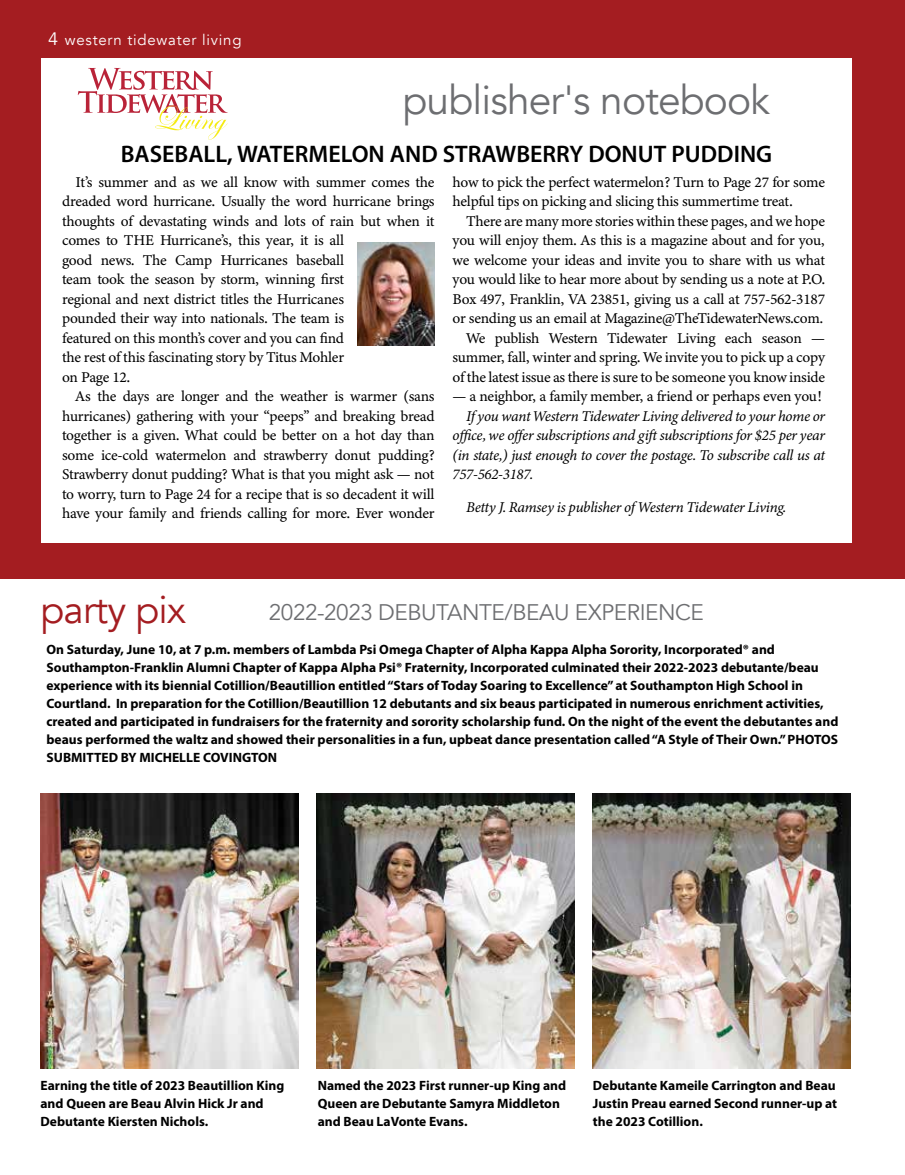
<style>
.page{position:relative;width:905px;height:1175px;background:#fff}
.page>*{position:absolute;margin:0;border:0;box-sizing:border-box;transform-origin:0 0}
.t1{font:40.65px "Avenir";letter-spacing:-.02em;color:#6d6e71}
.t2{font:39px "Avenir";letter-spacing:-.02em;color:#a41d21}
.t3{font:24px "Myriad Variable Concept";color:#000}
.t4{font:22.5px "Avenir";letter-spacing:-.02em;color:#6d6e71}
.t5{font:15px/19.5px "Minion Variable Concept";letter-spacing:-.02em;color:#000}
.t6{font:italic 15px/19.5px "Minion Variable Concept";letter-spacing:-.02em;color:#000;text-align:justify}
.t7{font:15px "Avenir";letter-spacing:.05em;color:#fff}
.t8{font:700 13.5px/18px "Myriad Pro";color:#000}
.s1{font-size:18px}
</style>
<div class="page">
<div style="left:0;top:0;width:904px;height:578px;background:#a41d21"></div>
<div style="left:41px;top:58px;width:810px;height:484px;background:#fff"></div>
<svg style="left:78px;top:68px;width:149px;height:72px"></svg>
<img style="left:357px;top:243px;width:77px;height:102px">
<img style="left:316px;top:794px;width:258px;height:274px">
<img style="left:592px;top:794px;width:258px;height:274px">
<img style="left:40px;top:794px;width:258px;height:274px">
<p class="t7" style="left:48px;top:31px;width:195px"><span class="s1">4</span> western tidewater living</p>
<h1 class="t1" style="left:402px;top:75px;width:369px">publisher's notebook</h1>
<h3 class="t3" style="left:121px;top:140px;width:653px">BASEBALL, WATERMELON AND STRAWBERRY DONUT PUDDING</h3>
<p class="t5" style="left:62px;top:172px;width:374px;text-indent:14px">It’s summer and as we all know with summer comes the dreaded word hurricane. Usually the word hurricane brings thoughts of devastating winds and lots of rain but when it comes to THE Hurricane’s, this year, it is all<br>good news. The Camp Hurricanes baseball<br>team took the season by storm, winning first<br>regional and next district titles the Hurricanes<br>pounded their way into nationals. The team is<br>featured on this month’s cover and you can find<br>the rest of this fascinating story by Titus Mohler<br>on Page 12.</p>
<p class="t5" style="left:62px;top:386px;width:374px;text-align:justify;text-indent:14px">As the days are longer and the weather is warmer (sans hurricanes) gathering with your “peeps” and breaking bread together is a given. What could be better on a hot day than some ice-cold watermelon and strawberry donut pudding?<br>Strawberry donut pudding? What is that you might ask — not to worry, turn to Page 24 for a recipe that is so decadent it will have your family and friends calling for more. Ever wonder</p>
<p class="t5" style="left:452px;top:172px;width:374px">how to pick the perfect watermelon? Turn to Page 27 for some helpful tips on picking and slicing this summertime treat.</p>
<p class="t5" style="left:452px;top:211px;width:374px;text-align:right">There are many more stories within these pages, and we hope you will enjoy them. As this is a magazine about and for you, we welcome your ideas and invite you to share with us what you would like to hear more about by sending us a note at P.O.<br>Box 497, Franklin, VA 23851, giving us a call at 757-562-3187 or sending us an email at Magazine@TheTidewaterNews.com.<br>We publish Western Tidewater Living each season — summer, fall, winter and spring. We invite you to pick up a copy of the latest issue as there is sure to be someone you know inside</p>
<p class="t5" style="left:452px;top:386px;width:370px">— a neighbor, a family member, a friend or perhaps even you!</p>
<p class="t6" style="left:452px;top:406px;width:374px;text-indent:14px">If you want Western Tidewater Living delivered to your home or office, we offer subscriptions and gift subscriptions for $25 per year (in state,) just enough to cover the postage. To subscribe call us at 757-562-3187.</p>
<p class="t6" style="left:466px;top:497px;width:321px">Betty J. Ramsey is publisher of Western Tidewater Living.</p>
<h2 class="t2" style="left:40px;top:586px;width:147px">party pix</h2>
<h3 class="t4" style="left:269px;top:599px;width:436px">2022-2023 DEBUTANTE/BEAU EXPERIENCE</h3>
<p class="t8" style="left:46px;top:640px;width:793px">On Saturday, June 10, at 7 p.m. members of Lambda Psi Omega Chapter of Alpha Kappa Alpha Sorority, Incorporated® and Southampton-Franklin Alumni Chapter of Kappa Alpha Psi® Fraternity, Incorporated culminated their 2022-2023 debutante/beau experience with its biennial Cotillion/Beautillion entitled “Stars of Today Soaring to Excellence” at Southampton High School in Courtland. In preparation for the Cotillion/Beautillion 12 debutants and six beaus participated in numerous enrichment activities, created and participated in fundraisers for the fraternity and sorority scholarship fund. On the night of the event the debutantes and beaus performed the waltz and showed their personalities in a fun, upbeat dance presentation called “A Style of Their Own.” PHOTOS SUBMITTED BY MICHELLE COVINGTON</p>
<p class="t8" style="left:41px;top:1076px;width:245px">Earning the title of 2023 Beautillion King and Queen are Beau Alvin Hick Jr and<br>Debutante Kiersten Nichols.</p>
<p class="t8" style="left:318px;top:1076px;width:250px">Named the 2023 First runner-up King and<br>Queen are Debutante Samyra Middleton and Beau LaVonte Evans.</p>
<p class="t8" style="left:593px;top:1076px;width:246px;text-align:justify">Debutante Kameile Carrington and Beau Justin Preau earned Second runner-up at the 2023 Cotillion.</p>
</div>
